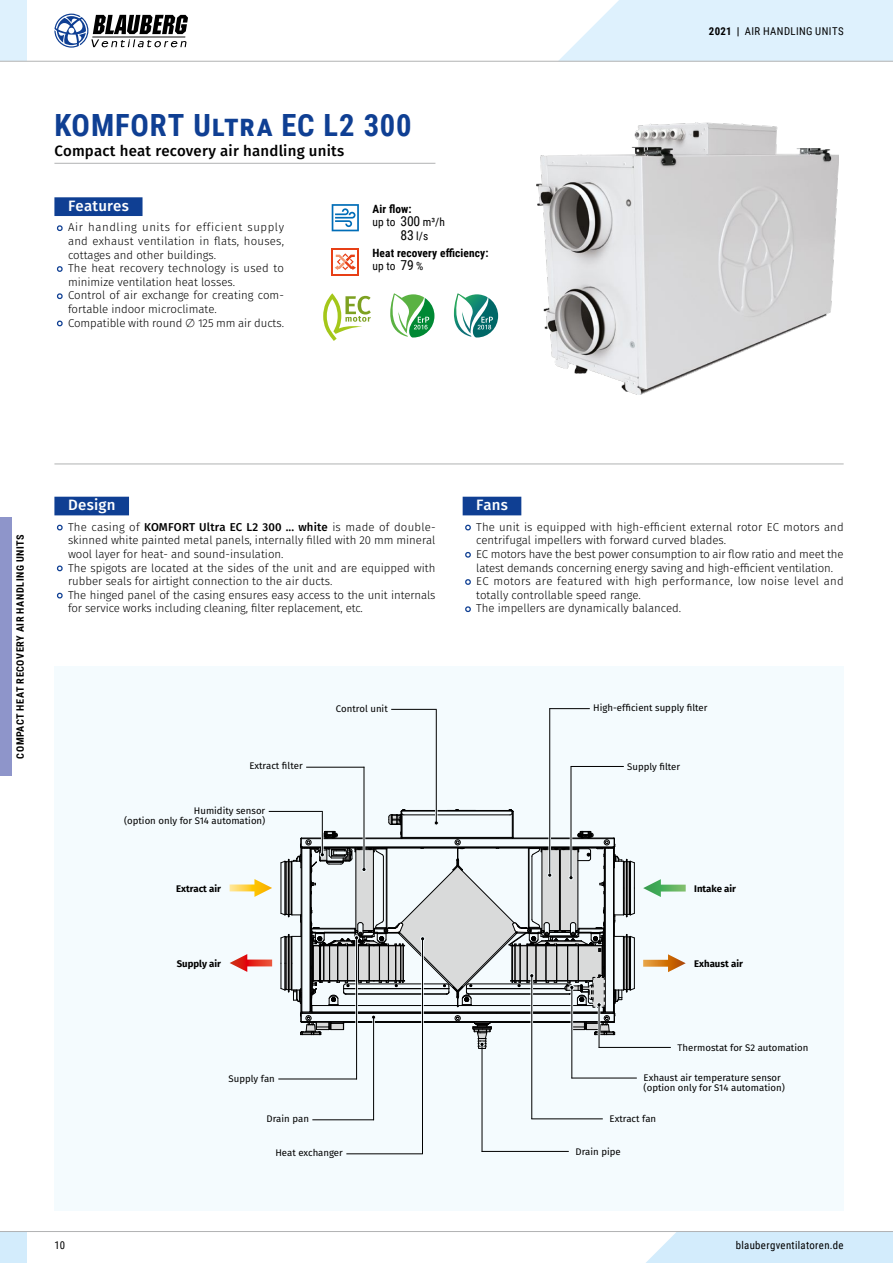
<style>
.page{position:relative;width:893px;height:1263px;background:#fff}
.page>*{position:absolute;margin:0;border:0;box-sizing:border-box;transform-origin:0 0}
.t1{font:700 30.6px "Roboto Condensed";letter-spacing:.03em;color:#0f3f93}
.t2{font:500 15px "Fira Sans";letter-spacing:.015em;color:#000}
.t3{font:500 15px "Fira Sans";letter-spacing:.015em;color:#fff}
.t4{font:300 11.4px/13.6px "Fira Sans";color:#000}
.t5{font:700 11.4px/13.6px "Roboto Condensed";letter-spacing:.01em;color:#000}
.t6{font:11.4px "Roboto Condensed";color:#000}
.t7{font:10.8px "Roboto Condensed";letter-spacing:.035em;color:#000}
.t8{font:700 10.2px "Roboto Condensed";letter-spacing:.055em;color:#000}
.t9{font:9.6px/10.2px "Fira Sans";color:#000;text-align:right}
.t10{font:700 9.6px "Fira Sans";color:#000}
.s1{font-size:13.65px}
.s2{font-weight:400}
.s3{font-weight:400;font-size:13.65px}
.s4{font-weight:700}
.s5{font-weight:500}
</style>
<div class="page">
<div style="left:54px;top:667px;width:790px;height:544px;background:#f4fbfe"></div>
<img style="left:536px;top:122px;width:302px;height:273px">
<hr style="left:54px;top:163px;width:381px;height:1px;background:#b1b2b3">
<div style="left:54px;top:197px;width:89px;height:19px;background:#0f3f93"></div>
<svg style="left:56px;top:225px;width:7px;height:7px"></svg>
<svg style="left:57px;top:266px;width:6px;height:6px"></svg>
<svg style="left:56px;top:293px;width:7px;height:7px"></svg>
<svg style="left:56px;top:320px;width:7px;height:7px"></svg>
<hr style="left:54px;top:463px;width:790px;height:1px;background:#b1b2b3">
<div style="left:54px;top:497px;width:75px;height:18px;background:#0f3f93"></div>
<svg style="left:56px;top:524px;width:7px;height:7px"></svg>
<svg style="left:56px;top:565px;width:7px;height:7px"></svg>
<svg style="left:56px;top:592px;width:7px;height:7px"></svg>
<div style="left:463px;top:497px;width:58px;height:18px;background:#0f3f93"></div>
<svg style="left:465px;top:524px;width:6px;height:7px"></svg>
<svg style="left:465px;top:552px;width:6px;height:6px"></svg>
<svg style="left:465px;top:579px;width:6px;height:6px"></svg>
<svg style="left:465px;top:606px;width:6px;height:7px"></svg>
<hr style="left:571px;top:766px;width:1px;height:111px;background:#000">
<hr style="left:549px;top:708px;width:1px;height:165px;background:#000">
<hr style="left:571px;top:766px;width:53px;height:1px;background:#000">
<hr style="left:549px;top:708px;width:41px;height:1px;background:#000">
<hr style="left:436px;top:709px;width:1px;height:113px;background:#000">
<hr style="left:391px;top:709px;width:46px;height:1px;background:#000">
<hr style="left:269px;top:811px;width:54px;height:1px;background:#000">
<hr style="left:364px;top:767px;width:1px;height:102px;background:#000">
<hr style="left:306px;top:767px;width:58px;height:1px;background:#000">
<hr style="left:599px;top:1047px;width:72px;height:1px;background:#000">
<hr style="left:531px;top:976px;width:1px;height:143px;background:#000">
<hr style="left:531px;top:1118px;width:72px;height:1px;background:#000">
<hr style="left:482px;top:1044px;width:1px;height:108px;background:#000">
<hr style="left:482px;top:1151px;width:87px;height:1px;background:#000">
<hr style="left:356px;top:939px;width:1px;height:140px;background:#000">
<hr style="left:278px;top:1078px;width:79px;height:1px;background:#000">
<hr style="left:422px;top:939px;width:1px;height:215px;background:#000">
<hr style="left:346px;top:1153px;width:77px;height:1px;background:#000">
<hr style="left:571px;top:988px;width:1px;height:90px;background:#000">
<hr style="left:571px;top:1077px;width:66px;height:1px;background:#000">
<svg style="left:281px;top:809px;width:354px;height:240px"></svg>
<hr style="left:373px;top:1017px;width:1px;height:103px;background:#000">
<hr style="left:312px;top:1119px;width:62px;height:1px;background:#000">
<svg style="left:332px;top:204px;width:27px;height:27px"></svg>
<div style="left:332px;top:248px;width:27px;height:27px;background:#e73f16"></div>
<div style="left:333px;top:250px;width:24px;height:24px;background:#fff"></div>
<svg style="left:335px;top:253px;width:21px;height:17px"></svg>
<svg style="left:390px;top:293px;width:44px;height:44px"></svg>
<svg style="left:453px;top:293px;width:45px;height:44px"></svg>
<svg style="left:323px;top:293px;width:48px;height:48px"></svg>
<svg style="left:643px;top:954px;width:43px;height:18px"></svg>
<svg style="left:230px;top:879px;width:42px;height:18px"></svg>
<svg style="left:643px;top:879px;width:43px;height:18px"></svg>
<svg style="left:230px;top:954px;width:42px;height:18px"></svg>
<div style="left:646px;top:1232px;width:247px;height:31px;background:#d3ecfc"></div>
<div style="left:0;top:1231px;width:27px;height:32px;background:#d3ecfc"></div>
<hr style="left:0;top:1231px;width:893px;height:1px;background:#b1b2b3">
<div style="left:0;top:0;width:27px;height:61px;background:#def1fd"></div>
<svg style="left:54px;top:14px;width:134px;height:34px"></svg>
<hr style="left:0;top:61px;width:893px;height:1px;background:#b1b2b3">
<svg style="left:558px;top:0;width:335px;height:62px;background:#e0f1fb"></svg>
<div style="left:0;top:517px;width:12px;height:259px;background:#8e95ca"></div>
<h1 class="t1" style="left:54px;top:104px;width:359px">KOMFORT Ultra EC L2 300</h1>
<h2 class="t2" style="left:54px;top:141px;width:291px">Compact heat recovery air handling units</h2>
<h2 class="t3" style="left:68px;top:195px;width:63px">Features</h2>
<p class="t4" style="left:68px;top:221px;width:218px">Air handling units for efficient supply and exhaust ventilation in flats, houses, cottages and other buildings.<br>The heat recovery technology is used to minimize ventilation heat losses.<br>Control of air exchange for creating com&shy;fortable indoor microclimate.<br>Compatible with round ∅ 125 mm air ducts.</p>
<p class="t5" style="left:372px;top:201px;width:41px">Air flow:</p>
<p class="t6" style="left:372px;top:214px;width:74px">up to <span class="s1">300</span> m³/h</p>
<p class="t6" style="left:401px;top:228px;width:29px"><span class="s1">83</span> l/s</p>
<p class="t5" style="left:372px;top:245px;width:117px">Heat recovery efficiency: <span class="s2">up to</span> <span class="s3">79</span> <span class="s2">%</span></p>
<p class="t7" style="left:709px;top:23px;width:136px"><span class="s4">2021 |</span> AIR HANDLING UNITS</p>
<p class="t8" style="left:13px;top:758px;width:226px;rotate:-90deg">COMPACT HEAT RECOVERY AIR HANDLING UNITS</p>
<h2 class="t3" style="left:68px;top:494px;width:49px">Design</h2>
<p class="t4" style="left:68px;top:521px;width:369px">The casing of <span class="s5">KOMFORT Ultra EC L2 300 ... white</span> is made of double&shy;skinned white painted metal panels, internally filled with 20 mm mineral wool layer for heat- and sound-insulation.<br>The spigots are located at the sides of the unit and are equipped with rubber seals for airtight connection to the air ducts.<br>The hinged panel of the casing ensures easy access to the unit internals for service works including cleaning, filter replacement, etc.</p>
<h2 class="t3" style="left:476px;top:494px;width:33px">Fans</h2>
<p class="t4" style="left:476px;top:521px;width:369px">The unit is equipped with high-efficient external rotor EC motors and centrifugal impellers with forward curved blades.<br>EC motors have the best power consumption to air flow ratio and meet the latest demands concerning energy saving and high-efficient ventilation.<br>EC motors are featured with high performance, low noise level and totally controllable speed range.<br>The impellers are dynamically balanced.</p>
<p class="t9" style="left:249px;top:762px;width:55px">Extract filter</p>
<p class="t9" style="left:124px;top:806px;width:143px">Humidity sensor<br>(option only for S14 automation)</p>
<p class="t9" style="left:336px;top:704px;width:53px">Control unit</p>
<p class="t9" style="left:593px;top:704px;width:116px">High-efficient supply filter</p>
<p class="t9" style="left:627px;top:762px;width:55px">Supply filter</p>
<p class="t10" style="left:176px;top:882px;width:46px">Extract air</p>
<p class="t10" style="left:694px;top:882px;width:43px">Intake air</p>
<p class="t10" style="left:177px;top:957px;width:46px">Supply air</p>
<p class="t10" style="left:694px;top:957px;width:50px">Exhaust air</p>
<p class="t9" style="left:678px;top:1043px;width:132px">Thermostat for S2 automation</p>
<p class="t9" style="left:229px;top:1074px;width:48px">Supply fan</p>
<p class="t9" style="left:644px;top:1073px;width:143px;text-align:left">Exhaust air temperature sensor (option only for S14 automation)</p>
<p class="t9" style="left:267px;top:1114px;width:44px">Drain pan</p>
<p class="t9" style="left:610px;top:1114px;width:48px">Extract fan</p>
<p class="t9" style="left:275px;top:1148px;width:69px">Heat exchanger</p>
<p class="t9" style="left:576px;top:1147px;width:47px">Drain pipe</p>
<p class="t7" style="left:54px;top:1238px;width:12px">10</p>
<p class="t7" style="left:736px;top:1238px;width:109px">blaubergventilatoren.de</p>
</div>
